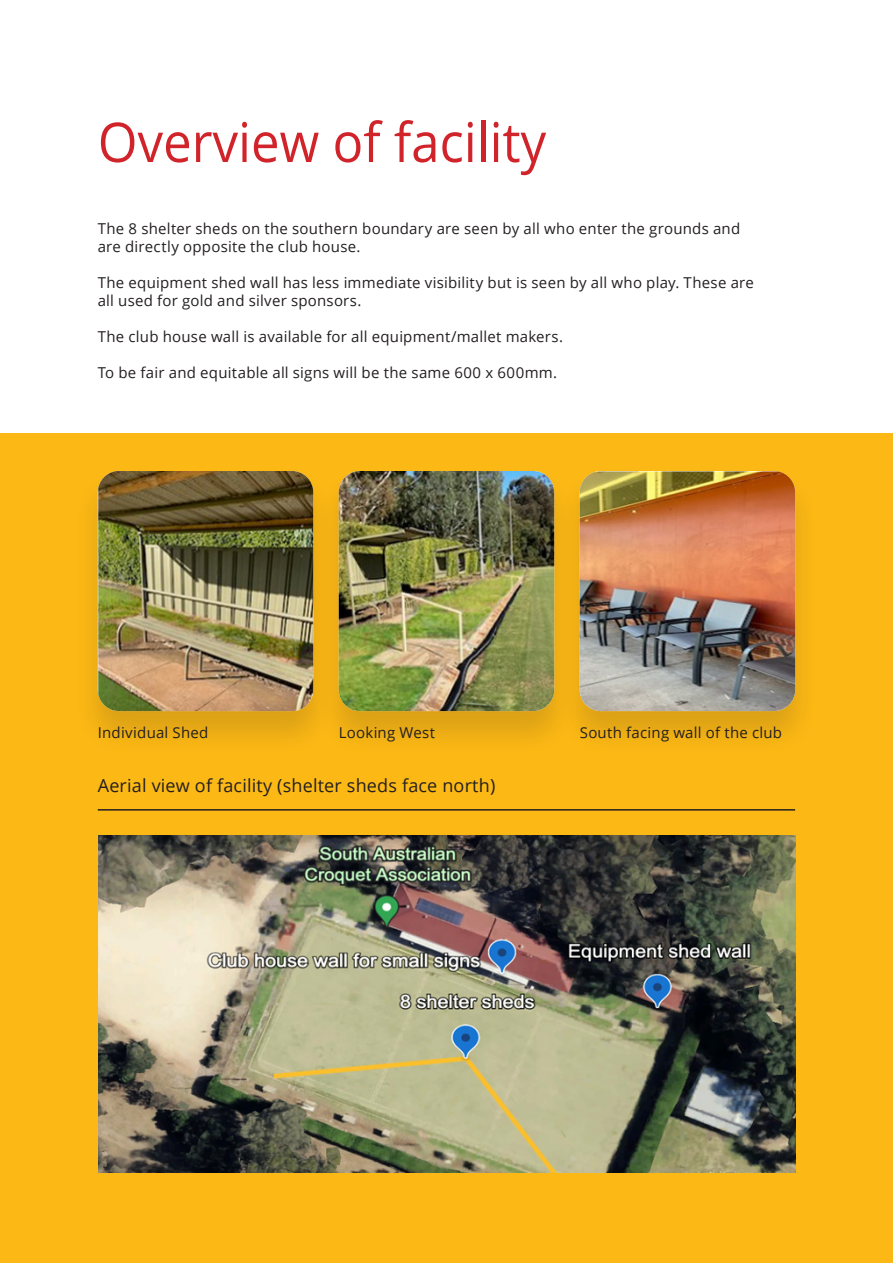
<style>
.page{position:relative;width:893px;height:1263px;background:#fff}
.page>*{position:absolute;margin:0;border:0;box-sizing:border-box;transform-origin:0 0}
.Section_Title_34pt{font:54.75px "Open Sans";color:#d1232a;scale:.93 1}
.Copy_Text_12_pt_underline{font:18px "Open Sans";letter-spacing:.01em;color:#231f20}
.Grey{font:15px/18px "Open Sans";letter-spacing:.015em;color:#231f20}
</style>
<div class="page">
<div style="left:0;top:433px;width:893px;height:830px;background:#fcb814"></div>
<div style="left:556px;top:468px;width:263px;height:288px;background:#231f20;opacity:.15"></div>
<img style="left:580px;top:471px;width:215px;height:240px">
<div style="left:315px;top:468px;width:263px;height:288px;background:#231f20;opacity:.15"></div>
<img style="left:339px;top:471px;width:215px;height:240px">
<div style="left:74px;top:468px;width:263px;height:288px;background:#231f20;opacity:.15"></div>
<img style="left:98px;top:471px;width:215px;height:240px">
<hr style="left:98px;top:809px;width:697px;height:2px;background:#231f20">
<img style="left:98px;top:835px;width:697px;height:337px">
<p class="Section_Title_34pt" style="left:98px;top:105px;width:484px">Overview of facility</p>
<p class="Grey" style="left:98px;top:219px;width:644px">The 8 shelter sheds on the southern boundary are seen by all who enter the grounds and are directly opposite the club house.</p>
<p class="Grey" style="left:98px;top:273px;width:658px">The equipment shed wall has less immediate visibility but is seen by all who play. These are all used for gold and silver sponsors.</p>
<p class="Grey" style="left:98px;top:327px;width:467px">The club house wall is available for all equipment/mallet makers.</p>
<p class="Grey" style="left:98px;top:363px;width:461px">To be fair and equitable all signs will be the same 600 x 600mm.</p>
<p class="Grey" style="left:98px;top:723px;width:112px">Individual Shed</p>
<p class="Grey" style="left:339px;top:723px;width:98px">Looking West</p>
<p class="Grey" style="left:580px;top:723px;width:204px">South facing wall of the club</p>
<p class="Copy_Text_12_pt_underline" style="left:98px;top:773px;width:399px">Aerial view of facility (shelter sheds face north)</p>
</div>
